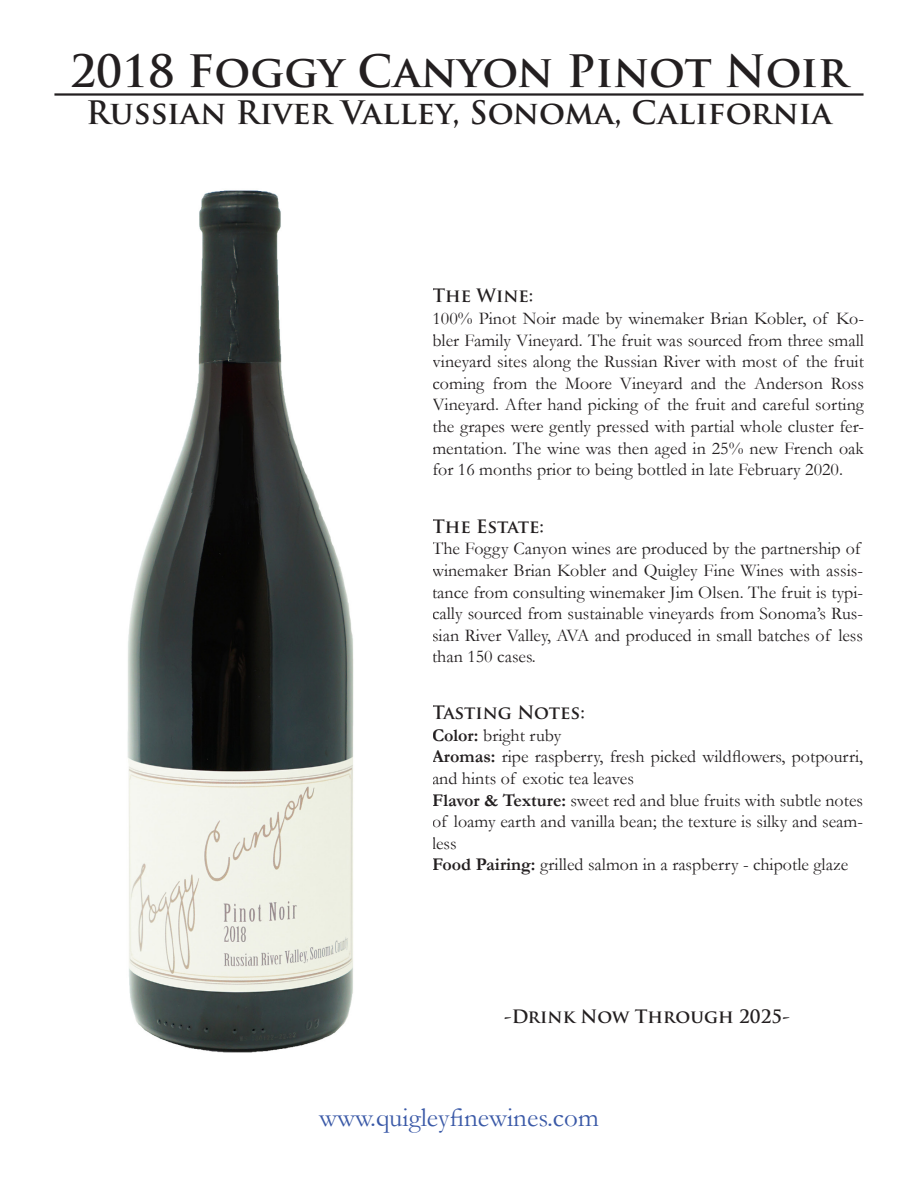
<style>
.page{position:relative;width:918px;height:1188px;background:#fff}
.page>*{position:absolute;margin:0;border:0;box-sizing:border-box;transform-origin:0 0}
.t1{font:700 43.5px "Trajan Pro";color:#231f20}
.t2{font:700 31.5px "Trajan Pro";color:#231f20}
.t3{font:27px "Garamond";color:#3a59a7}
.t4{font:18px/21.6px "Garamond";color:#231f20;text-align:justify}
.t5{font:700 18px "Trajan Pro";color:#231f20}
.s1{font-weight:700}
</style>
<div class="page">
<hr style="left:54px;top:93px;width:810px;height:3px;background:#231f20">
<img style="left:127px;top:190px;width:227px;height:863px">
<p class="t1" style="left:70px;top:44px;width:779px">2018 Foggy Canyon Pinot Noir</p>
<p class="t2" style="left:86px;top:93px;width:747px">Russian River Valley, Sonoma, California</p>
<p class="t5" style="left:432px;top:285px;width:103px">The Wine:</p>
<p class="t4" style="left:432px;top:307px;width:433px">100% Pinot Noir made by winemaker Brian Kobler, of Ko&shy;bler Family Vineyard. The fruit was sourced from three small vineyard sites along the Russian River with most of the fruit coming from the Moore Vineyard and the Anderson Ross Vineyard. After hand picking of the fruit and careful sorting the grapes were gently pressed with partial whole cluster fer&shy;mentation. The wine was then aged in 25% new French oak for 16 months prior to being bottled in late February 2020.</p>
<p class="t5" style="left:432px;top:515px;width:114px">The Estate:</p>
<p class="t4" style="left:432px;top:537px;width:433px;text-align:left">The Foggy Canyon wines are produced by the partnership of winemaker Brian Kobler and Quigley Fine Wines with assis&shy;tance from consulting winemaker Jim Olsen. The fruit is typi&shy;cally sourced from sustainable vineyards from Sonoma’s Rus&shy;sian River Valley, AVA and produced in small batches of less than 150 cases.</p>
<p class="t5" style="left:432px;top:701px;width:154px">Tasting Notes:</p>
<p class="t4" style="left:432px;top:724px;width:131px"><span class="s1">Color:</span> bright ruby</p>
<p class="t4" style="left:432px;top:745px;width:433px"><span class="s1">Aromas:</span> ripe raspberry, fresh picked wildflowers, potpourri, and hints of exotic tea leaves</p>
<p class="t4" style="left:432px;top:789px;width:433px"><span class="s1">Flavor &amp; Texture:</span> sweet red and blue fruits with subtle notes of loamy earth and vanilla bean; the texture is silky and seam&shy;less</p>
<p class="t4" style="left:432px;top:853px;width:418px"><span class="s1">Food Pairing:</span> grilled salmon in a raspberry - chipotle glaze</p>
<p class="t5" style="left:504px;top:1006px;width:287px">-Drink Now Through 2025-</p>
<p class="t3" style="left:319px;top:1099px;width:281px">www.quigleyfinewines.com</p>
</div>
